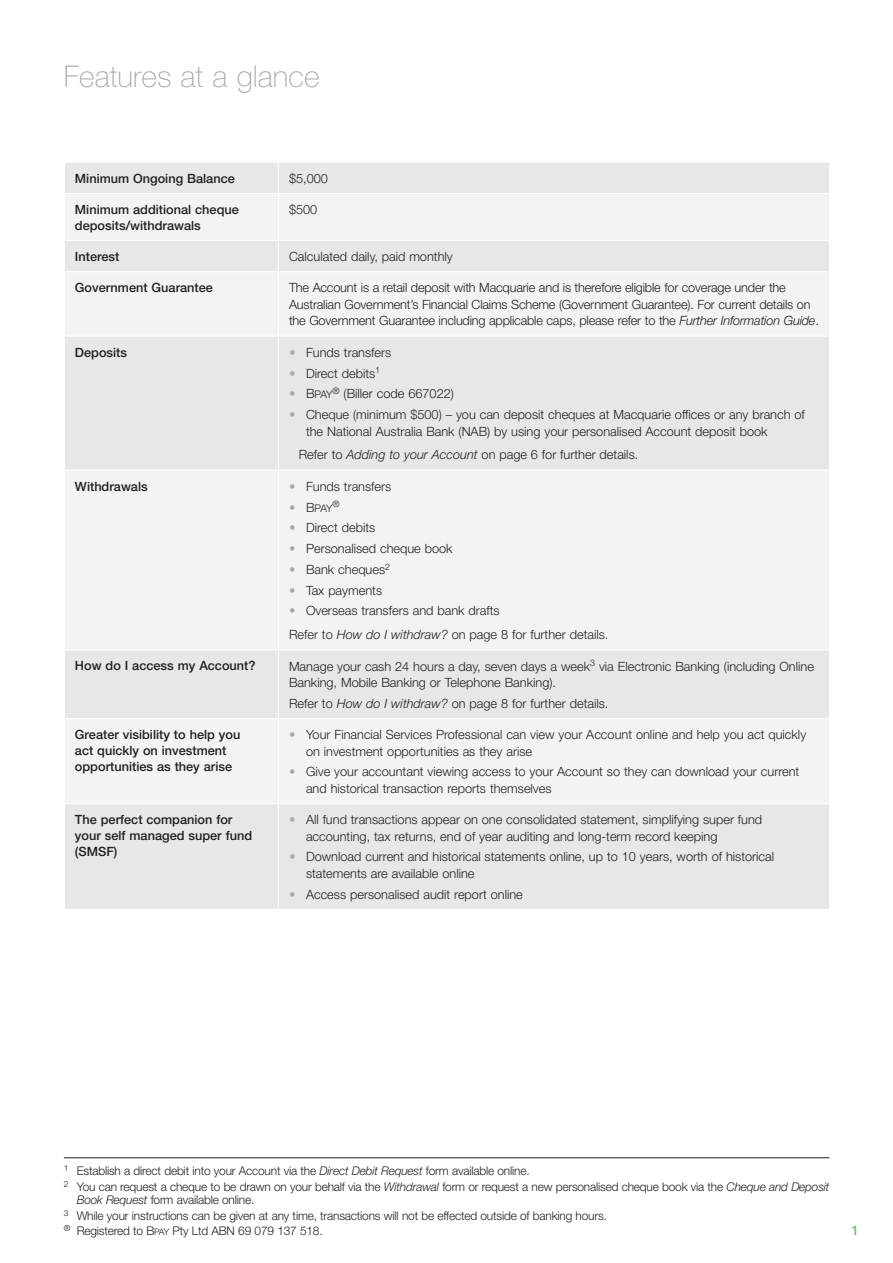
<style>
.page{position:relative;width:893px;height:1263px;background:#fff}
.page>*{position:absolute;margin:0;border:0;box-sizing:border-box;transform-origin:0 0}
.t1{font:100 30px "Helvetica Neue";color:#a8a9ad}
.t2{font:500 13.5px "Helvetica Neue";color:#71c167}
.t3{font:300 12.75px/16.5px "Helvetica Neue";color:#231f20}
.t4{font:500 12.75px/15.8px "Helvetica Neue";color:#231f20}
.t5{font:300 12px/15.6px "Helvetica Neue";letter-spacing:-.015em;color:#231f20}
.t6{font:300 10.5px "Helvetica Neue";color:#231f20}
.s1{font-style:italic}
.s2{color:#a8a9ad}
.s3{font-size:10.5px}
.s4{font-size:12.75px;color:#a8a9ad}
.s5{font-size:12.75px}
.s6{font-size:9px}
</style>
<div class="page">
<div style="left:65px;top:163px;width:764px;height:746px;background:#e6e7e9"></div>
<svg style="left:65px;top:194px;width:764px;height:609px;fill:#f2f3f4"></svg>
<hr style="left:278px;top:163px;width:1px;height:30px;background:#fff">
<hr style="left:64px;top:193px;width:214px;height:1px;background:#fff">
<hr style="left:278px;top:193px;width:552px;height:1px;background:#fff">
<hr style="left:278px;top:194px;width:1px;height:46px;background:#fff">
<hr style="left:64px;top:240px;width:214px;height:1px;background:#fff">
<hr style="left:278px;top:240px;width:552px;height:1px;background:#fff">
<hr style="left:278px;top:241px;width:1px;height:30px;background:#fff">
<hr style="left:64px;top:271px;width:214px;height:1px;background:#fff">
<hr style="left:278px;top:271px;width:552px;height:1px;background:#fff">
<hr style="left:278px;top:272px;width:1px;height:63px;background:#fff">
<hr style="left:64px;top:335px;width:214px;height:2px;background:#fff">
<hr style="left:278px;top:335px;width:552px;height:2px;background:#fff">
<hr style="left:278px;top:337px;width:1px;height:132px;background:#fff">
<hr style="left:64px;top:469px;width:214px;height:2px;background:#fff">
<hr style="left:278px;top:469px;width:552px;height:2px;background:#fff">
<hr style="left:278px;top:471px;width:1px;height:178px;background:#fff">
<hr style="left:64px;top:649px;width:214px;height:1px;background:#fff">
<hr style="left:278px;top:649px;width:552px;height:1px;background:#fff">
<hr style="left:278px;top:650px;width:1px;height:68px;background:#fff">
<hr style="left:64px;top:718px;width:214px;height:1px;background:#fff">
<hr style="left:278px;top:718px;width:552px;height:1px;background:#fff">
<hr style="left:278px;top:719px;width:1px;height:84px;background:#fff">
<hr style="left:64px;top:803px;width:214px;height:1px;background:#fff">
<hr style="left:278px;top:803px;width:552px;height:1px;background:#fff">
<hr style="left:278px;top:804px;width:1px;height:105px;background:#fff">
<hr style="left:64px;top:1157px;width:765px;height:1px;background:#231f20">
<h1 class="t1" style="left:64px;top:60px;width:257px">Features at a glance</h1>
<p class="t4" style="left:75px;top:170px;width:161px">Minimum Ongoing Balance</p>
<p class="t3" style="left:289px;top:170px;width:40px">$5,000</p>
<p class="t4" style="left:75px;top:201px;width:165px">Minimum additional cheque deposits/withdrawals</p>
<p class="t3" style="left:289px;top:201px;width:30px">$500</p>
<p class="t4" style="left:75px;top:248px;width:46px">Interest</p>
<p class="t3" style="left:289px;top:248px;width:165px">Calculated daily, paid monthly</p>
<p class="t4" style="left:75px;top:280px;width:140px">Government Guarantee</p>
<p class="t3" style="left:289px;top:279px;width:531px">The Account is a retail deposit with Macquarie and is therefore eligible for coverage under the<br>Australian Government’s Financial Claims Scheme (Government Guarantee). For current details on the Government Guarantee including applicable caps, please refer to the <span class="s1">Further Information Guide</span>.</p>
<p class="t4" style="left:75px;top:344px;width:54px">Deposits</p>
<p class="t3" style="left:289px;top:344px;width:104px"><span class="s2">•</span> Funds transfers</p>
<p class="t3" style="left:289px;top:364px;width:93px"><span class="s2">•</span> Direct debits<sup>1</sup></p>
<p class="t3" style="left:289px;top:385px;width:166px"><span class="s2">•</span> B<span class="s3">PAY</span><sup>®</sup> (Biller code 667022)</p>
<p class="t3" style="left:306px;top:406px;width:500px;text-indent:-17px"><span class="s2">•</span> Cheque (minimum $500) – you can deposit cheques at Macquarie offices or any branch of the National Australia Bank (NAB) by using your personalised Account deposit book</p>
<p class="t3" style="left:299px;top:446px;width:341px">Refer to <span class="s1">Adding to your Account</span> on page 6 for further details.</p>
<p class="t4" style="left:75px;top:478px;width:74px">Withdrawals</p>
<p class="t3" style="left:289px;top:478px;width:104px"><span class="s2">•</span> Funds transfers</p>
<p class="t6" style="left:289px;top:501px;width:52px"><span class="s4">•</span> <span class="s5">B</span>PAY<sup>®</sup></p>
<p class="t3" style="left:289px;top:519px;width:88px"><span class="s2">•</span> Direct debits</p>
<p class="t3" style="left:289px;top:540px;width:165px"><span class="s2">•</span> Personalised cheque book</p>
<p class="t3" style="left:289px;top:561px;width:103px"><span class="s2">•</span> Bank cheques<sup>2</sup></p>
<p class="t3" style="left:289px;top:581px;width:95px"><span class="s2">•</span> Tax payments</p>
<p class="t3" style="left:289px;top:598px;width:321px;line-height:24px"><span class="s2">•</span> Overseas transfers and bank drafts<br>Refer to <span class="s1">How do I withdraw?</span> on page 8 for further details.</p>
<p class="t4" style="left:75px;top:658px;width:182px">How do I access my Account?</p>
<p class="t3" style="left:289px;top:657px;width:526px">Manage your cash 24 hours a day, seven days a week<sup>3</sup> via Electronic Banking (including Online<br>Banking, Mobile Banking or Telephone Banking).</p>
<p class="t3" style="left:289px;top:695px;width:321px">Refer to <span class="s1">How do I withdraw?</span> on page 8 for further details.</p>
<p class="t4" style="left:75px;top:726px;width:167px">Greater visibility to help you act quickly on investment opportunities as they arise</p>
<p class="t3" style="left:306px;top:726px;width:502px;text-indent:-17px"><span class="s2">•</span> Your Financial Services Professional can view your Account online and help you act quickly on investment opportunities as they arise</p>
<p class="t3" style="left:306px;top:763px;width:495px;text-indent:-17px"><span class="s2">•</span> Give your accountant viewing access to your Account so they can download your current and historical transaction reports themselves</p>
<p class="t4" style="left:75px;top:811px;width:179px">The perfect companion for your self managed super fund (SMSF)</p>
<p class="t3" style="left:306px;top:811px;width:458px;text-indent:-17px"><span class="s2">•</span> All fund transactions appear on one consolidated statement, simplifying super fund accounting, tax returns, end of year auditing and long-term record keeping</p>
<p class="t3" style="left:306px;top:848px;width:470px;text-indent:-17px"><span class="s2">•</span> Download current and historical statements online, up to 10 years, worth of historical statements are available online</p>
<p class="t3" style="left:289px;top:886px;width:235px"><span class="s2">•</span> Access personalised audit report online</p>
<p class="t5" style="left:64px;top:1162px;width:767px"><sup>1</sup> Establish a direct debit into your Account via the <span class="s1">Direct Debit Request</span> form available online.<br><sup>2</sup> You can request a cheque to be drawn on your behalf via the <span class="s1">Withdrawal</span> form or request a new personalised cheque book via the <span class="s1">Cheque and Deposit</span></p>
<p class="t5" style="left:64px;top:1192px;width:544px;text-indent:13px"><span class="s1">Book Request</span> form available online.<br><sup>3</sup> While your instructions can be given at any time, transactions will not be effected outside of banking hours. <sup>®</sup> Registered to B<span class="s6">PAY</span> Pty Ltd ABN 69 079 137 518.</p>
<p class="t2" style="left:851px;top:1222px;width:9px">1</p>
</div>
